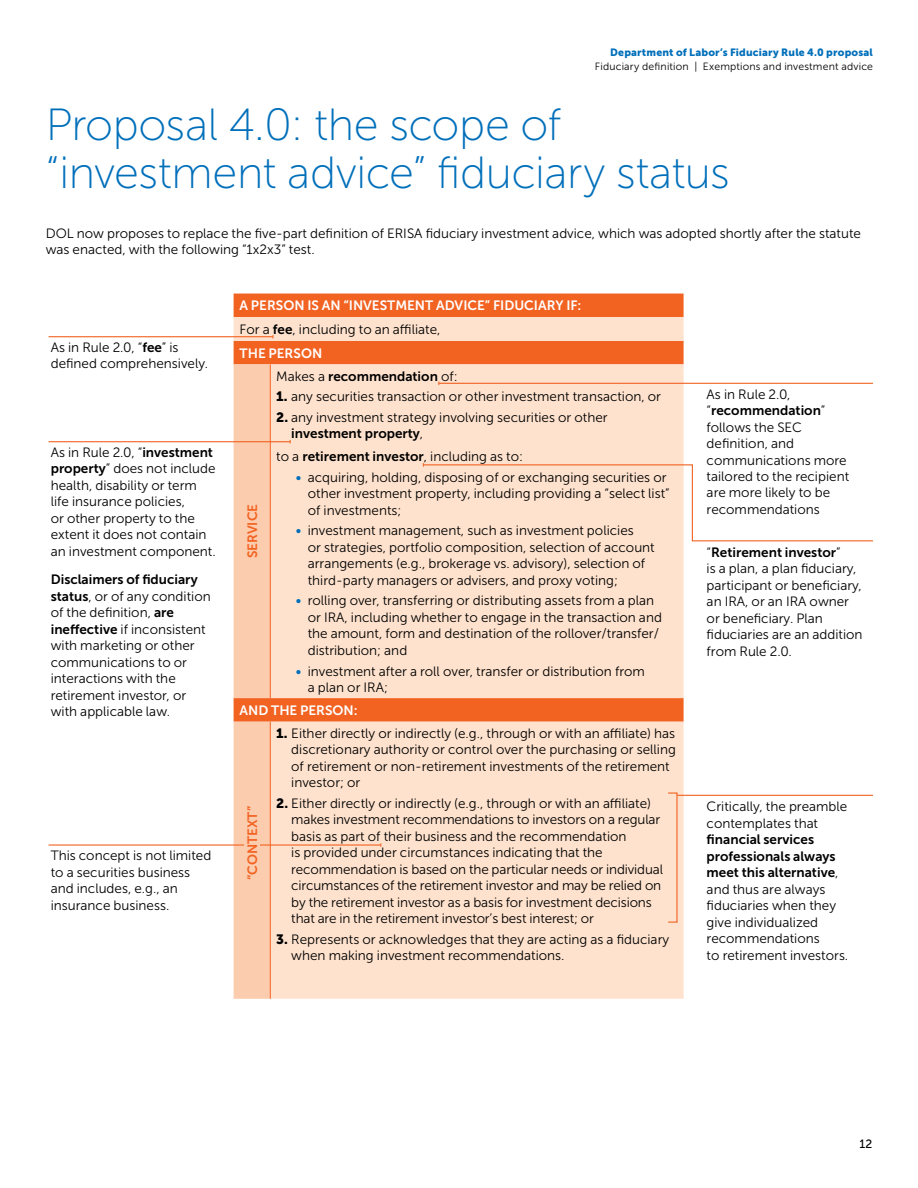
<style>
.page{position:relative;width:918px;height:1188px;background:#fff}
.page>*{position:absolute;margin:0;border:0;box-sizing:border-box;transform-origin:0 0}
.t1{font:45px/48px "Museo Sans 100";letter-spacing:-.01em;color:#006fba}
.t2{font:13.5px/16.5px "Museo Sans 300";color:#000}
.t3{font:13.5px/16.5px "Museo Sans 700";color:#000}
.t4{font:13.5px "Museo Sans 700";color:#fff}
.t5{font:13.5px "Museo Sans 700";color:#f26322}
.t6{font:12px "Museo Sans 500";color:#000}
.t7{font:10.5px "Museo Sans 300";letter-spacing:.015em;color:#000}
.t8{font:10.5px "Museo Sans 900";letter-spacing:.015em;color:#006fba}
.s1{font-family:"Museo Sans 700"}
.s2{color:#fff}
.s3{font-family:"Museo Sans 300"}
.s4{font-family:"Museo Sans 900"}
.s5{font-family:"Museo Sans 500";color:#006fba}
</style>
<div class="page">
<div style="left:234px;top:294px;width:450px;height:23px;background:#f26322"></div>
<svg style="left:234px;top:317px;width:450px;height:682px;background:#fdd8bf"></svg>
<div style="left:234px;top:364px;width:36px;height:635px;background:#fcccae"></div>
<hr style="left:270px;top:364px;width:1px;height:334px;background:#f26322">
<hr style="left:270px;top:722px;width:1px;height:277px;background:#f26322">
<hr style="left:49px;top:336px;width:224px;height:1px;background:#f26322">
<hr style="left:49px;top:441px;width:241px;height:1px;background:#f26322">
<hr style="left:49px;top:844px;width:332px;height:2px;background:#f26322">
<hr style="left:439px;top:383px;width:434px;height:1px;background:#f26322">
<hr style="left:673px;top:795px;width:200px;height:1px;background:#f26322">
<svg style="left:422px;top:463px;width:451px;height:79px"></svg>
<div style="left:244px;top:806px;width:16px;height:74px;background:#fcccae"></div>
<div style="left:244px;top:504px;width:16px;height:54px;background:#fcccae"></div>
<div style="left:668px;top:792px;width:10px;height:131px;background:#fee2cd"></div>
<p class="t8" style="left:610px;top:47px;width:264px">Department of Labor’s Fiduciary Rule 4.0 proposal</p>
<p class="t7" style="left:595px;top:60px;width:279px">Fiduciary definition | Exemptions and investment advice</p>
<h1 class="t1" style="left:46px;top:101px;width:686px">Proposal 4.0: the scope of “investment advice” fiduciary status</h1>
<p class="t2" style="left:46px;top:225px;width:817px">DOL now proposes to replace the five-part definition of ERISA fiduciary investment advice, which was adopted shortly after the statute was enacted, with the following “1x2x3” test.</p>
<p class="t2" style="left:51px;top:339px;width:159px">As in Rule 2.0, “<span class="s1">fee</span>” is defined comprehensively.</p>
<p class="t2" style="left:51px;top:444px;width:167px">As in Rule 2.0, “<span class="s1">investment property</span>” does not include health, disability or term life insurance policies,<br>or other property to the extent it does not contain an investment component.</p>
<p class="t3" style="left:51px;top:571px;width:149px">Disclaimers of fiduciary</p>
<p class="t2" style="left:51px;top:588px;width:162px"><span class="s1">status</span>, or of any condition of the definition, <span class="s1">are ineffective</span> if inconsistent with marketing or other communications to or interactions with the retirement investor, or with applicable law.</p>
<p class="t2" style="left:51px;top:847px;width:162px">This concept is not limited to a securities business and includes, e.g., an insurance business.</p>
<p class="t4" style="left:240px;top:298px;width:343px">A PERSON IS AN “INVESTMENT ADVICE” FIDUCIARY IF:</p>
<p class="t2" style="left:240px;top:321px;width:202px">For a <span class="s1">fee</span>, including to an affiliate,</p>
<p class="t3" style="left:276px;top:342px;width:183px;line-height:22.8px;text-indent:-37px"><span class="s2">THE PERSON<br></span><span class="s3">Makes a</span> recommendation <span class="s3">of:</span></p>
<p class="t2" style="left:276px;top:388px;width:386px"><span class="s4">1.</span> any securities transaction or other investment transaction, or</p>
<p class="t2" style="left:276px;top:409px;width:333px"><span class="s4">2.</span> any investment strategy involving securities or other</p>
<p class="t3" style="left:291px;top:425px;width:133px">investment property<span class="s3">,</span></p>
<p class="t2" style="left:276px;top:449px;width:248px">to a <span class="s1">retirement investor</span>, including as to:</p>
<p class="t2" style="left:308px;top:469px;width:363px;text-indent:-12px"><span class="s5">•</span> acquiring, holding, disposing of or exchanging securities or other investment property, including providing a “select list” of investments;</p>
<p class="t2" style="left:308px;top:523px;width:349px;text-indent:-12px"><span class="s5">•</span> investment management, such as investment policies<br>or strategies, portfolio composition, selection of account arrangements (e.g., brokerage vs. advisory), selection of third-party managers or advisers, and proxy voting;</p>
<p class="t2" style="left:308px;top:593px;width:356px;text-indent:-12px"><span class="s5">•</span> rolling over, transferring or distributing assets from a plan or IRA, including whether to engage in the transaction and the amount, form and destination of the rollover/transfer/ distribution; and</p>
<p class="t2" style="left:308px;top:663px;width:339px;text-indent:-12px"><span class="s5">•</span> investment after a roll over, transfer or distribution from a plan or IRA;</p>
<p class="t4" style="left:240px;top:703px;width:120px">AND THE PERSON:</p>
<p class="t2" style="left:291px;top:725px;width:386px;text-indent:-15px"><span class="s4">1.</span> Either directly or indirectly (e.g., through or with an affiliate) has discretionary authority or control over the purchasing or selling of retirement or non-retirement investments of the retirement investor; or</p>
<p class="t2" style="left:291px;top:795px;width:373px;text-indent:-15px"><span class="s4">2.</span> Either directly or indirectly (e.g., through or with an affiliate) makes investment recommendations to investors on a regular basis as part of their business and the recommendation<br>is provided under circumstances indicating that the recommendation is based on the particular needs or individual circumstances of the retirement investor and may be relied on by the retirement investor as a basis for investment decisions that are in the retirement investor’s best interest; or</p>
<p class="t2" style="left:291px;top:931px;width:379px;text-indent:-15px"><span class="s4">3.</span> Represents or acknowledges that they are acting as a fiduciary when making investment recommendations.</p>
<p class="t5" style="left:245px;top:558px;width:56px;rotate:-90deg">SERVICE</p>
<p class="t5" style="left:245px;top:880px;width:76px;rotate:-90deg">“CONTEXT”</p>
<p class="t2" style="left:707px;top:386px;width:85px">As in Rule 2.0,</p>
<p class="t3" style="left:707px;top:402px;width:120px"><span class="s3">“</span>recommendation<span class="s3">”</span></p>
<p class="t2" style="left:707px;top:419px;width:144px">follows the SEC definition, and communications more tailored to the recipient are more likely to be recommendations</p>
<p class="t3" style="left:707px;top:544px;width:135px"><span class="s3">“</span>Retirement investor<span class="s3">”</span></p>
<p class="t2" style="left:707px;top:560px;width:157px">is a plan, a plan fiduciary, participant or beneficiary, an IRA, or an IRA owner or beneficiary. Plan fiduciaries are an addition from Rule 2.0.</p>
<p class="t2" style="left:707px;top:798px;width:142px">Critically, the preamble contemplates that</p>
<p class="t3" style="left:707px;top:831px;width:133px">financial services professionals always meet this alternative<span class="s3">,</span></p>
<p class="t2" style="left:707px;top:881px;width:143px">and thus are always fiduciaries when they give individualized recommendations<br>to retirement investors.</p>
<p class="t6" style="left:860px;top:1137px;width:14px">12</p>
</div>
